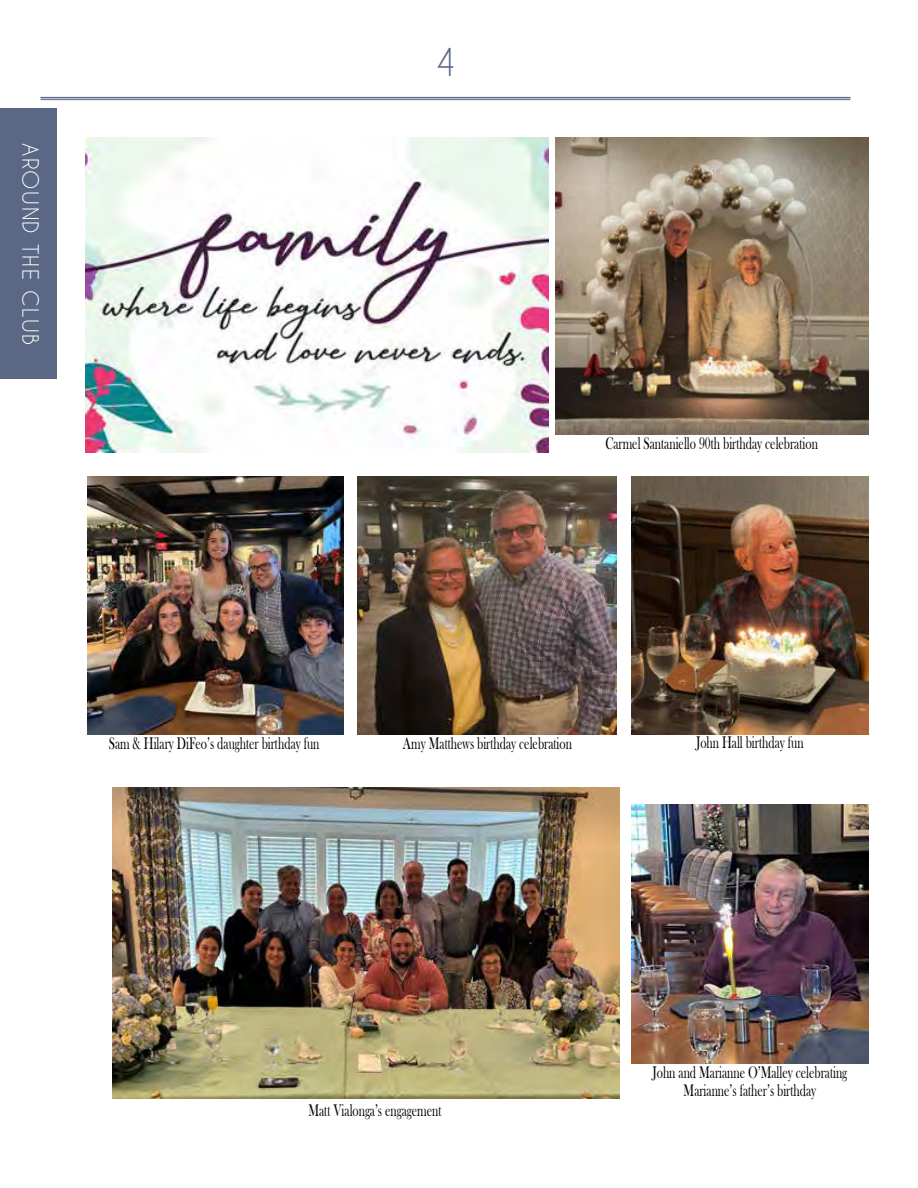
<style>
.page{position:relative;width:918px;height:1188px;background:#fff}
.page>*{position:absolute;margin:0;border:0;box-sizing:border-box;transform-origin:0 0}
.t1{font:36px "Caviar Dreams";color:#5a6885}
.t2{font:21px "Caviar Dreams";letter-spacing:.07em;color:#fff}
.t3{font:17.25px/18px "Bask Old Face";color:#000;text-align:center;scale:.69 1}
</style>
<div class="page">
<div style="left:0;top:109px;width:57px;height:270px;background:#5a6885"></div>
<hr style="left:40px;top:97px;width:810px;height:1px;background:#5a6885">
<hr style="left:40px;top:99px;width:810px;height:1px;background:#5a6885">
<img style="left:85px;top:138px;width:464px;height:315px">
<img style="left:358px;top:476px;width:258px;height:258px">
<img style="left:556px;top:137px;width:312px;height:297px">
<img style="left:113px;top:787px;width:506px;height:312px">
<img style="left:88px;top:476px;width:256px;height:259px">
<img style="left:631px;top:476px;width:237px;height:259px">
<img style="left:631px;top:805px;width:237px;height:258px">
<p class="t2" style="left:43px;top:143px;width:203px;rotate:90deg">AROUND THE CLUB</p>
<h1 class="t1" style="left:435px;top:41px;width:23px">4</h1>
<p class="t3" style="left:605px;top:435px;width:310px">Carmel Santaniello 90th birthday celebration</p>
<p class="t3" style="left:109px;top:735px;width:307px">Sam &amp; Hilary DiFeo’s daughter birthday fun</p>
<p class="t3" style="left:696px;top:734px;width:157px">John Hall birthday fun</p>
<p class="t3" style="left:403px;top:735px;width:246px">Amy Matthews birthday celebration</p>
<p class="t3" style="left:308px;top:1101px;width:195px">Matt Vialonga’s engagement</p>
<p class="t3" style="left:653px;top:1063px;width:283px">John and Marianne O’Malley celebrating<br>Marianne’s father’s birthday</p>
</div>
